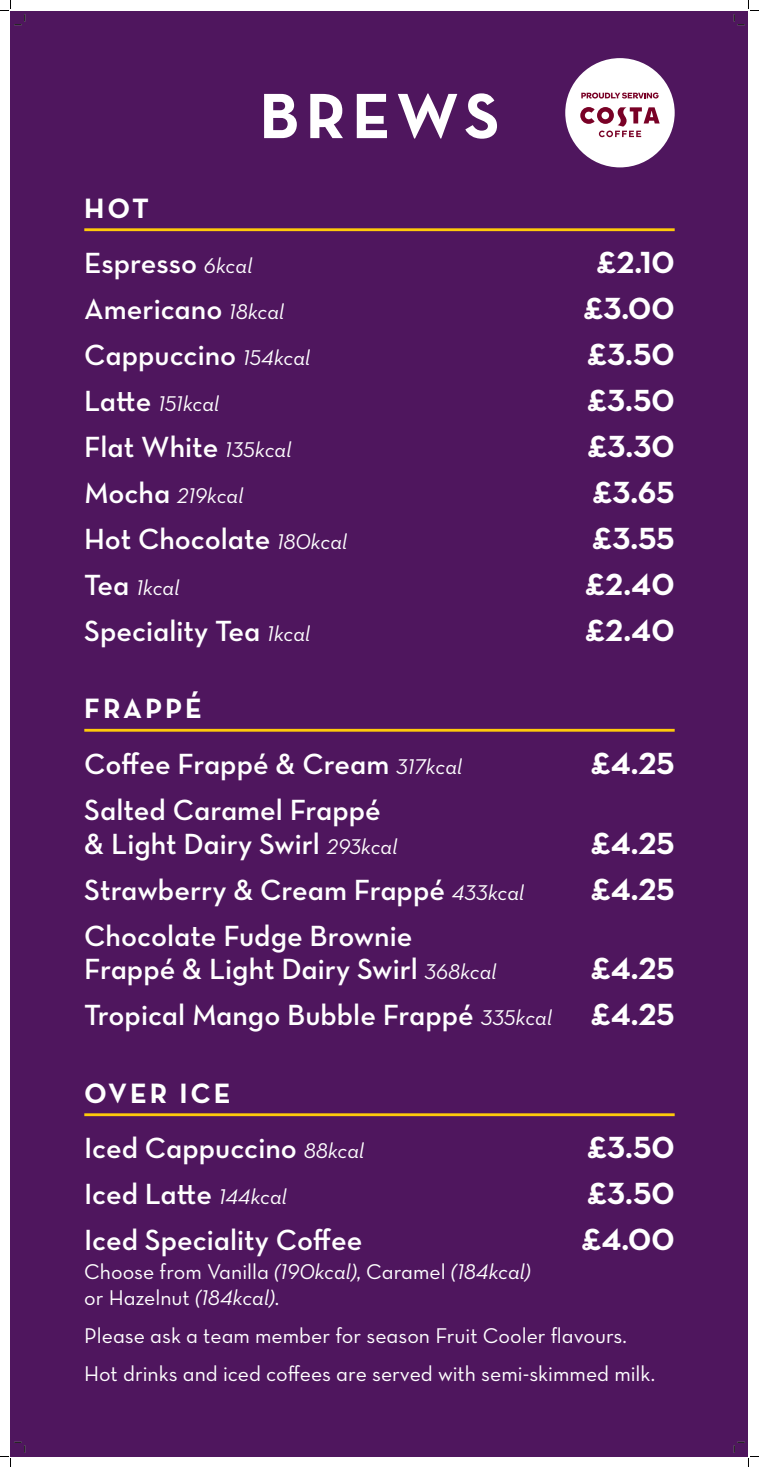
<style>
.page{position:relative;width:759px;height:1467px;background:#fff}
.page>*{position:absolute;margin:0;border:0;box-sizing:border-box;transform-origin:0 0}
.t1{font:65px "Neutraface Text Bold Alt";letter-spacing:.095em;color:#fff}
.t2{font:31.15px "Neutraface Text Bold Alt";color:#fff}
.t3{font:29.7px/34px "Neutraface Text Demi Alt";color:#fff}
.t4{font:28.5px "Neutraface Text Bold Alt";letter-spacing:.1em;color:#fff}
.t5{font:21.7px/26.1px "Neutraface Text Book Alt";color:#fff}
.t6{font:21.7px "Neutraface Text Book Italic Alt";color:#fff}
.s1{font-family:"Neutraface Text Book Italic Alt";font-size:21.7px}
.s2{font-family:"Neutraface Text Demi Alt";font-size:29.7px}
.s3{font-family:"Neutraface Text Book Italic Alt"}
</style>
<div class="page">
<div style="left:10px;top:11px;width:738px;height:1445px;background:#4f165e"></div>
<hr style="left:84px;top:228px;width:590px;height:3px;background:#feca0a">
<hr style="left:84px;top:729px;width:590px;height:3px;background:#feca0a">
<hr style="left:84px;top:1113px;width:590px;height:3px;background:#feca0a">
<div style="left:565px;top:58px;width:109px;height:109px;background:#fff;border-radius:50%"></div>
<svg style="left:580px;top:107px;width:79px;height:30px"></svg>
<svg style="left:581px;top:93px;width:77px;height:6px"></svg>
<svg style="left:0;top:0;width:26px;height:26px"></svg>
<svg style="left:0;top:1442px;width:26px;height:25px"></svg>
<svg style="left:733px;top:0;width:25px;height:26px"></svg>
<svg style="left:733px;top:1442px;width:25px;height:25px"></svg>
<h1 class="t1" style="left:259px;top:74px;width:241px">BREWS</h1>
<p class="t4" style="left:84px;top:190px;width:66px">HOT</p>
<p class="t3" style="left:84px;top:246px;width:169px">Espresso <span class="s1">6kcal</span></p>
<p class="t2" style="left:596px;top:242px;width:79px">£2.10</p>
<p class="t3" style="left:84px;top:292px;width:201px">Americano <span class="s1">18kcal</span></p>
<p class="t2" style="left:583px;top:288px;width:92px">£3.00</p>
<p class="t3" style="left:84px;top:338px;width:227px">Cappuccino <span class="s1">154kcal</span></p>
<p class="t2" style="left:587px;top:334px;width:89px">£3.50</p>
<p class="t6" style="left:84px;top:390px;width:136px"><span class="s2">Latte</span> 151kcal</p>
<p class="t2" style="left:587px;top:380px;width:89px">£3.50</p>
<p class="t3" style="left:84px;top:430px;width:208px">Flat White <span class="s1">135kcal</span></p>
<p class="t2" style="left:587px;top:426px;width:88px">£3.30</p>
<p class="t6" style="left:84px;top:482px;width:160px"><span class="s2">Mocha</span> 219kcal</p>
<p class="t2" style="left:592px;top:472px;width:83px">£3.65</p>
<p class="t3" style="left:84px;top:522px;width:264px">Hot Chocolate <span class="s1">180kcal</span></p>
<p class="t2" style="left:592px;top:518px;width:83px">£3.55</p>
<p class="t6" style="left:84px;top:574px;width:96px"><span class="s2">Tea</span> 1kcal</p>
<p class="t2" style="left:585px;top:564px;width:91px">£2.40</p>
<p class="t3" style="left:84px;top:614px;width:227px">Speciality Tea <span class="s1">1kcal</span></p>
<p class="t2" style="left:585px;top:610px;width:91px">£2.40</p>
<p class="t4" style="left:84px;top:690px;width:119px">FRAPPÉ</p>
<p class="t3" style="left:84px;top:746px;width:379px">Coffee Frappé &amp; Cream <span class="s1">317kcal</span></p>
<p class="t2" style="left:590px;top:743px;width:85px">£4.25</p>
<p class="t3" style="left:84px;top:792px;width:314px">Salted Caramel Frappé &amp; Light Dairy Swirl <span class="s1">293kcal</span></p>
<p class="t2" style="left:590px;top:823px;width:85px">£4.25</p>
<p class="t3" style="left:84px;top:872px;width:441px">Strawberry &amp; Cream Frappé <span class="s1">433kcal</span></p>
<p class="t2" style="left:590px;top:869px;width:85px">£4.25</p>
<p class="t3" style="left:84px;top:918px;width:413px">Chocolate Fudge Brownie<br>Frappé &amp; Light Dairy Swirl <span class="s1">368kcal</span></p>
<p class="t2" style="left:590px;top:949px;width:85px">£4.25</p>
<p class="t3" style="left:84px;top:998px;width:468px">Tropical Mango Bubble Frappé <span class="s1">335kcal</span></p>
<p class="t2" style="left:590px;top:995px;width:85px">£4.25</p>
<p class="t4" style="left:84px;top:1074px;width:148px">OVER ICE</p>
<p class="t3" style="left:84px;top:1130px;width:281px">Iced Cappuccino <span class="s1">88kcal</span></p>
<p class="t2" style="left:587px;top:1127px;width:89px">£3.50</p>
<p class="t3" style="left:84px;top:1176px;width:204px">Iced Latte <span class="s1">144kcal</span></p>
<p class="t2" style="left:587px;top:1173px;width:89px">£3.50</p>
<p class="t3" style="left:84px;top:1222px;width:279px">Iced Speciality Coffee</p>
<p class="t2" style="left:581px;top:1219px;width:94px">£4.00</p>
<p class="t5" style="left:84px;top:1258px;width:447px">Choose from Vanilla <span class="s3">(190kcal)</span>, Caramel <span class="s3">(184kcal) </span>or Hazelnut <span class="s3">(184kcal)</span>.</p>
<p class="t5" style="left:84px;top:1316px;width:572px;line-height:38.1px">Please ask a team member for season Fruit Cooler flavours.<br>Hot drinks and iced coffees are served with semi-skimmed milk.</p>
</div>
